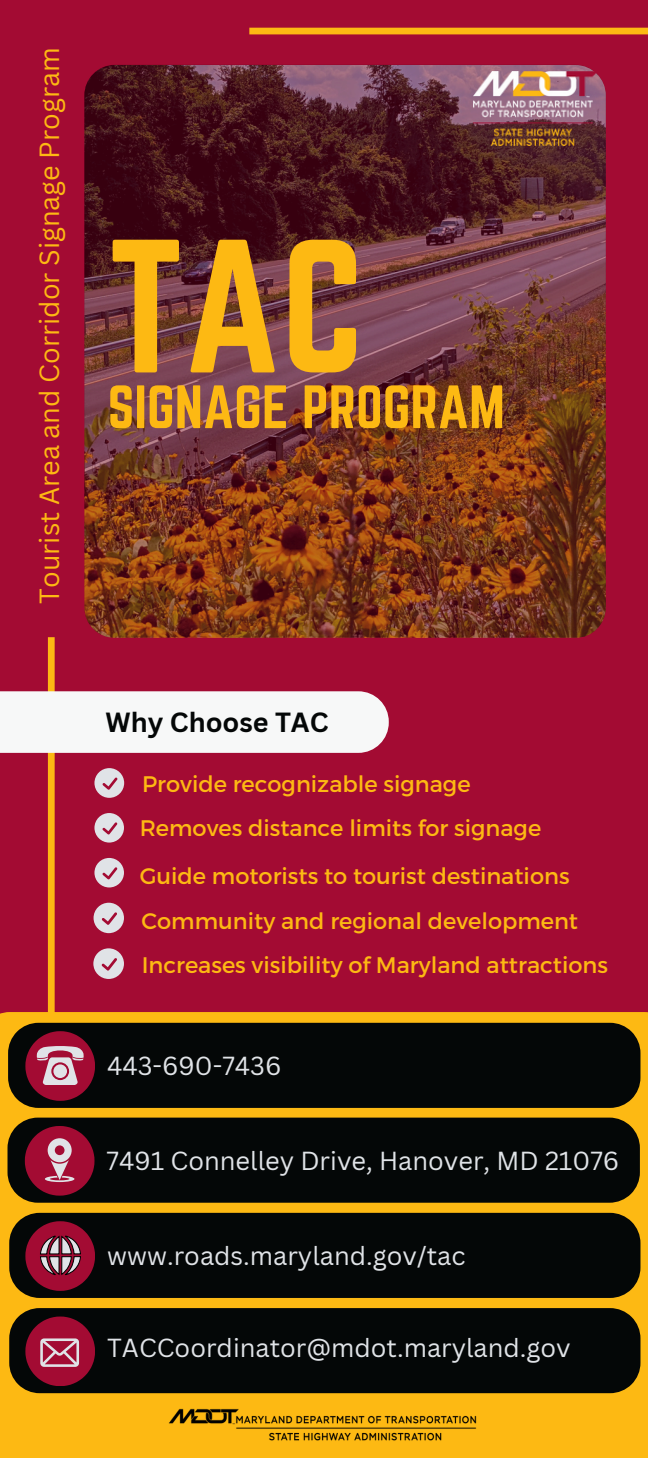
<style>
.page{position:relative;width:648px;height:1458px;background:#a30b33}
.page>*{position:absolute;margin:0;border:0;box-sizing:border-box;transform-origin:0 0}
.t1{font:165.83px "Norwester";color:#fdb913}
.t2{font:53.55px "Norwester";color:#fdb913}
.t3{font:27px "Canva Sans";color:#fdb913}
.t4{font:700 27px "Canva Sans";color:#040707}
.t5{font:25.43px "Canva Sans";color:#e0e3e7}
.t6{font:22.5px "Montserrat";color:#fdb913}
</style>
<div class="page">
<div style="left:48px;top:637px;width:7px;height:501px;background:#fdb913"></div>
<div style="left:0;top:1012px;width:648px;height:446px;background:#fdb913"></div>
<div style="left:9px;top:1213px;width:631px;height:85px;background:#040707"></div>
<div style="left:8px;top:1118px;width:632px;height:85px;background:#040707"></div>
<svg style="left:25px;top:1126px;width:69px;height:69px"></svg>
<svg style="left:25px;top:1221px;width:70px;height:69px"></svg>
<div style="left:8px;top:1023px;width:632px;height:85px;background:#040707"></div>
<svg style="left:25px;top:1031px;width:70px;height:69px"></svg>
<div style="left:0;top:691px;width:389px;height:62px;background:#f7f8f8"></div>
<div style="left:249px;top:28px;width:399px;height:6px;background:#fdb913"></div>
<img style="left:84px;top:65px;width:522px;height:572px;border-radius:30px">
<svg style="left:94px;top:768px;width:30px;height:30px"></svg>
<svg style="left:94px;top:813px;width:30px;height:30px"></svg>
<svg style="left:94px;top:858px;width:30px;height:29px"></svg>
<svg style="left:94px;top:903px;width:30px;height:30px"></svg>
<svg style="left:93px;top:948px;width:31px;height:31px"></svg>
<div style="left:9px;top:1308px;width:631px;height:85px;background:#040707"></div>
<svg style="left:25px;top:1317px;width:70px;height:69px"></svg>
<img style="left:160px;top:1401px;width:329px;height:49px">
<img style="left:474px;top:71px;width:123px;height:74px">
<p class="t3" style="left:30px;top:604px;width:558px;rotate:-90deg">Tourist Area and Corridor Signage Program</p>
<p class="t1" style="left:108px;top:207px;width:258px">TAC</p>
<p class="t2" style="left:108px;top:375px;width:399px">SIGNAGE PROGRAM</p>
<p class="t4" style="left:106px;top:703px;width:224px">Why Choose TAC</p>
<p class="t6" style="left:142px;top:770px;width:330px">Provide recognizable signage</p>
<p class="t6" style="left:140px;top:814px;width:403px">Removes distance limits for signage</p>
<p class="t6" style="left:140px;top:862px;width:431px">Guide motorists to tourist destinations</p>
<p class="t6" style="left:142px;top:906px;width:438px">Community and regional development</p>
<p class="t6" style="left:142px;top:950px;width:468px">Increases visibility of Maryland attractions</p>
<p class="t5" style="left:107px;top:1048px;width:176px">443-690-7436</p>
<h1 class="t5" style="left:107px;top:1143px;width:514px">7491 Connelley Drive, Hanover, MD 21076</h1>
<h2 class="t5" style="left:107px;top:1238px;width:360px">www.roads.maryland.gov/tac</h2>
<p class="t5" style="left:107px;top:1330px;width:465px">TACCoordinator@mdot.maryland.gov</p>
</div>
